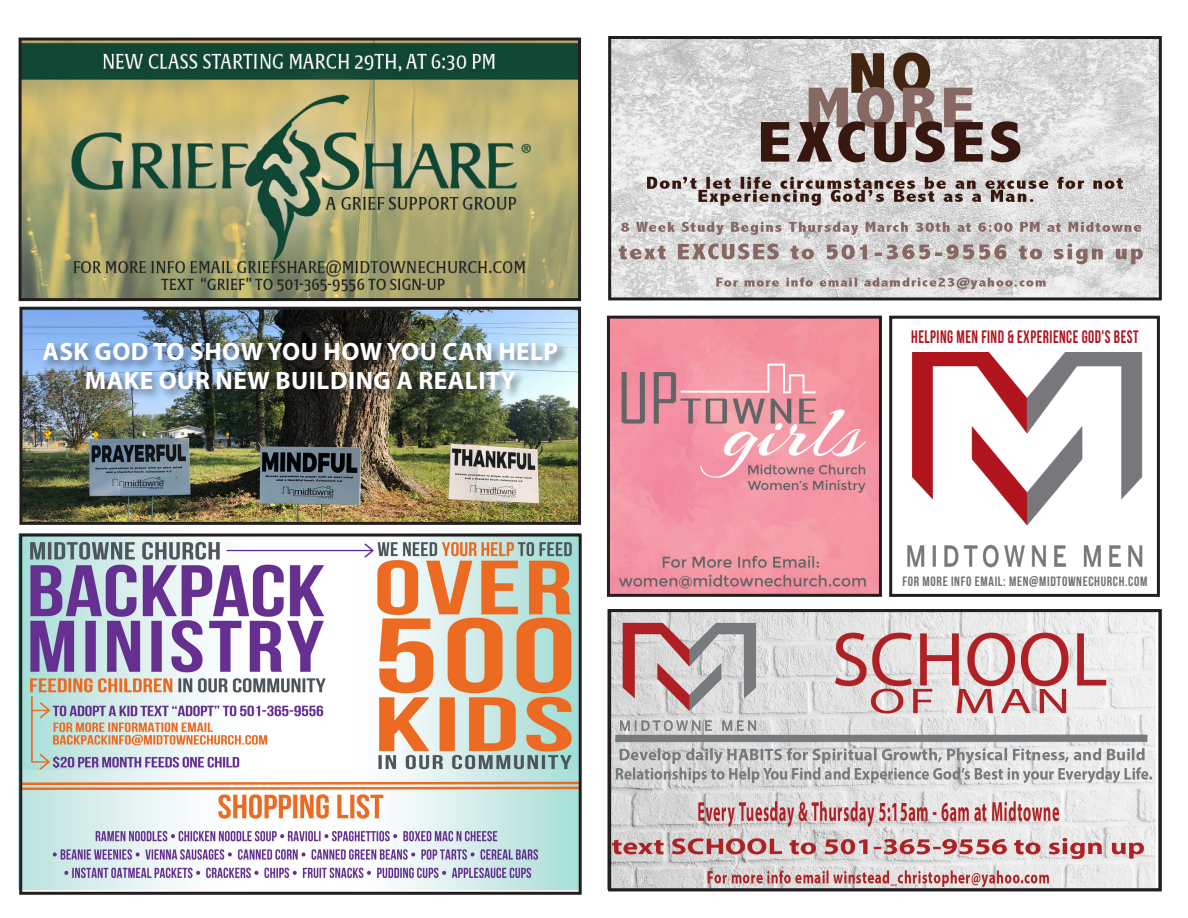
<style>
.page{position:relative;width:1188px;height:918px;background:#fff}
.page>*{position:absolute;margin:0;border:0;box-sizing:border-box;transform-origin:0 0}
.t1{font:700 25.2px "Myriad Pro";letter-spacing:.02em;color:#fff}
.t2{font:700 18px "Bebas Neue";letter-spacing:.03em;color:#b0151e;scale:.86 1}
.t3{font:700 13.5px "Bebas Neue";letter-spacing:.05em;color:#6d7174}
</style>
<div class="page">
<img style="left:612px;top:613px;width:544px;height:274px">
<img style="left:23px;top:538px;width:555px;height:232px">
<img style="left:23px;top:770px;width:555px;height:119px">
<svg style="left:18px;top:780px;width:560px;height:11px"></svg>
<div style="left:19px;top:534px;width:563px;height:361px;border:3px solid #231f20"></div>
<img style="left:612px;top:40px;width:546px;height:256px">
<div style="left:608px;top:36px;width:554px;height:264px;border:3px solid #231f20"></div>
<div style="left:608px;top:609px;width:554px;height:282px;border:3px solid #231f20"></div>
<img style="left:23px;top:42px;width:554px;height:255px">
<div style="left:19px;top:38px;width:562px;height:263px;border:3px solid #231f20"></div>
<img style="left:19px;top:306px;width:562px;height:219px">
<div style="left:41px;top:341px;width:528px;height:60px;background:#231f20;opacity:.5"></div>
<div style="left:889px;top:316px;width:271px;height:281px;border:3px solid #231f20"></div>
<img style="left:907px;top:353px;width:236px;height:215px">
<img style="left:611px;top:320px;width:267px;height:273px">
<div style="left:607px;top:316px;width:275px;height:281px;border:3px solid #231f20"></div>
<p class="t1" style="left:42px;top:336px;width:517px">ASK GOD TO SHOW YOU HOW YOU CAN HELP</p>
<p class="t1" style="left:85px;top:364px;width:432px">MAKE OUR NEW BUILDING A REALITY</p>
<p class="t2" style="left:911px;top:327px;width:266px">HELPING MEN FIND &amp; EXPERIENCE GOD'S BEST</p>
<p class="t3" style="left:902px;top:574px;width:247px">FOR MORE INFO EMAIL: MEN@MIDTOWNECHURCH.COM</p>
</div>
